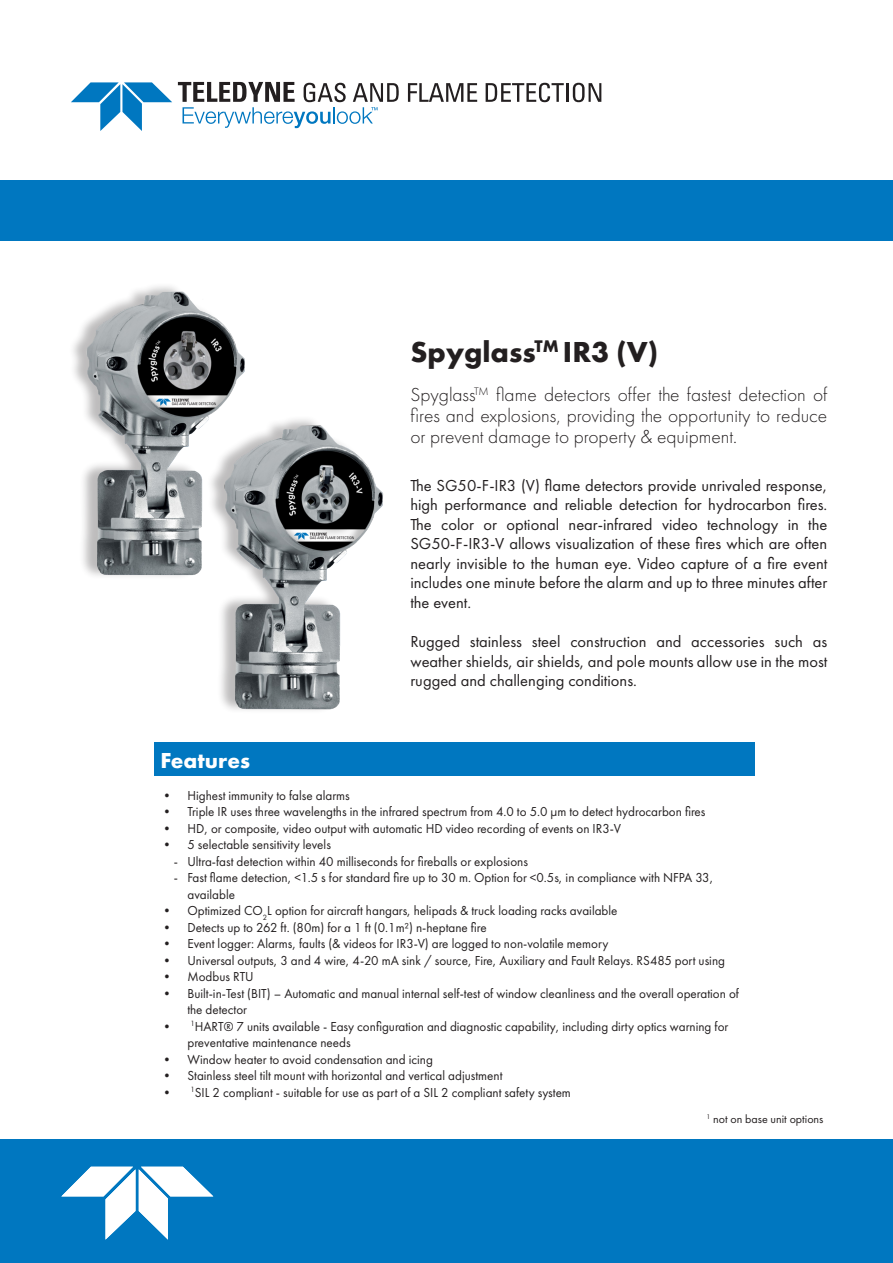
<style>
.page{position:relative;width:893px;height:1263px;background:#fff}
.page>*{position:absolute;margin:0;border:0;box-sizing:border-box;transform-origin:0 0}
.t1{font:700 30px "Futura PT";color:#231f20}
.t2{font:700 22.5px "Futura PT";color:#fff}
.t3{font:300 19.5px/21px "Futura PT";color:#231f20;text-align:justify}
.t4{font:16.5px/19.5px "Futura PT";color:#231f20;text-align:justify}
.t5{font:13.5px/16.5px "Futura PT";color:#231f20}
.t6{font:12px "Futura PT";color:#231f20}
</style>
<div class="page">
<div style="left:0;top:1139px;width:893px;height:124px;background:#0077c0"></div>
<div style="left:0;top:180px;width:893px;height:60px;background:#0077c0"></div>
<svg style="left:408px;top:83px;width:69px;height:19px"></svg>
<svg style="left:486px;top:83px;width:78px;height:19px"></svg>
<hr style="left:566px;top:83px;width:3px;height:19px;background:#231f20">
<svg style="left:573px;top:83px;width:28px;height:19px"></svg>
<svg style="left:178px;top:82px;width:221px;height:46px"></svg>
<svg style="left:71px;top:82px;width:101px;height:49px"></svg>
<img style="left:221px;top:419px;width:162px;height:291px">
<img style="left:73px;top:286px;width:185px;height:298px">
<svg style="left:61px;top:1167px;width:152px;height:72px"></svg>
<div style="left:154px;top:743px;width:601px;height:33px;background:#0077c0"></div>
<p class="t1" style="left:410px;top:333px;width:249px">Spyglass<sup>TM</sup> IR3 (V)</p>
<p class="t3" style="left:410px;top:385px;width:418px">Spyglass<sup>TM</sup> flame detectors offer the fastest detection of fires and explosions, providing the opportunity to reduce or prevent damage to property &amp; equipment.</p>
<p class="t4" style="left:410px;top:476px;width:418px">The SG50-F-IR3 (V) flame detectors provide unrivaled response, high performance and reliable detection for hydrocarbon fires.<br>The color or optional near-infrared video technology in the SG50-F-IR3-V allows visualization of these fires which are often nearly invisible to the human eye. Video capture of a fire event includes one minute before the alarm and up to three minutes after the event.</p>
<p class="t4" style="left:410px;top:632px;width:418px">Rugged stainless steel construction and accessories such as weather shields, air shields, and pole mounts allow use in the most rugged and challenging conditions.</p>
<p class="t2" style="left:160px;top:746px;width:91px">Features</p>
<p class="t5" style="left:160px;top:787px;width:191px">• Highest immunity to false alarms</p>
<p class="t5" style="left:160px;top:803px;width:547px">• Triple IR uses three wavelengths in the infrared spectrum from 4.0 to 5.0 μm to detect hydrocarbon fires</p>
<p class="t5" style="left:160px;top:820px;width:462px">• HD, or composite, video output with automatic HD video recording of events on IR3-V</p>
<p class="t5" style="left:160px;top:836px;width:172px">• 5 selectable sensitivity levels</p>
<p class="t5" style="left:174px;top:853px;width:355px">- Ultra-fast detection within 40 milliseconds for fireballs or explosions</p>
<p class="t5" style="left:187px;top:869px;width:527px;text-indent:-14px">- Fast flame detection, &lt;1.5 s for standard fire up to 30 m. Option for &lt;0.5s, in compliance with NFPA 33, available</p>
<p class="t5" style="left:160px;top:902px;width:459px">• Optimized CO<sub>2</sub>L option for aircraft hangars, helipads &amp; truck loading racks available</p>
<p class="t5" style="left:160px;top:919px;width:328px">• Detects up to 262 ft. (80m) for a 1 ft (0.1m²) n-heptane fire</p>
<p class="t5" style="left:160px;top:935px;width:449px">• Event logger: Alarms, faults (&amp; videos for IR3-V) are logged to non-volatile memory</p>
<p class="t5" style="left:160px;top:952px;width:566px">• Universal outputs, 3 and 4 wire, 4-20 mA sink / source, Fire, Auxiliary and Fault Relays. RS485 port using</p>
<p class="t5" style="left:160px;top:968px;width:95px">• Modbus RTU</p>
<p class="t5" style="left:187px;top:985px;width:553px;text-indent:-27px">• Built-in-Test (BIT) – Automatic and manual internal self-test of window cleanliness and the overall operation of the detector</p>
<p class="t5" style="left:187px;top:1018px;width:542px;text-indent:-27px">• <sup>1</sup>HART® 7 units available - Easy configuration and diagnostic capability, including dirty optics warning for preventative maintenance needs</p>
<p class="t5" style="left:160px;top:1051px;width:274px">• Window heater to avoid condensation and icing</p>
<p class="t5" style="left:160px;top:1067px;width:344px">• Stainless steel tilt mount with horizontal and vertical adjustment</p>
<p class="t5" style="left:160px;top:1084px;width:412px">• <sup>1</sup>SIL 2 compliant - suitable for use as part of a SIL 2 compliant safety system</p>
<p class="t6" style="left:706px;top:1112px;width:119px"><sup>1</sup> not on base unit options</p>
</div>
